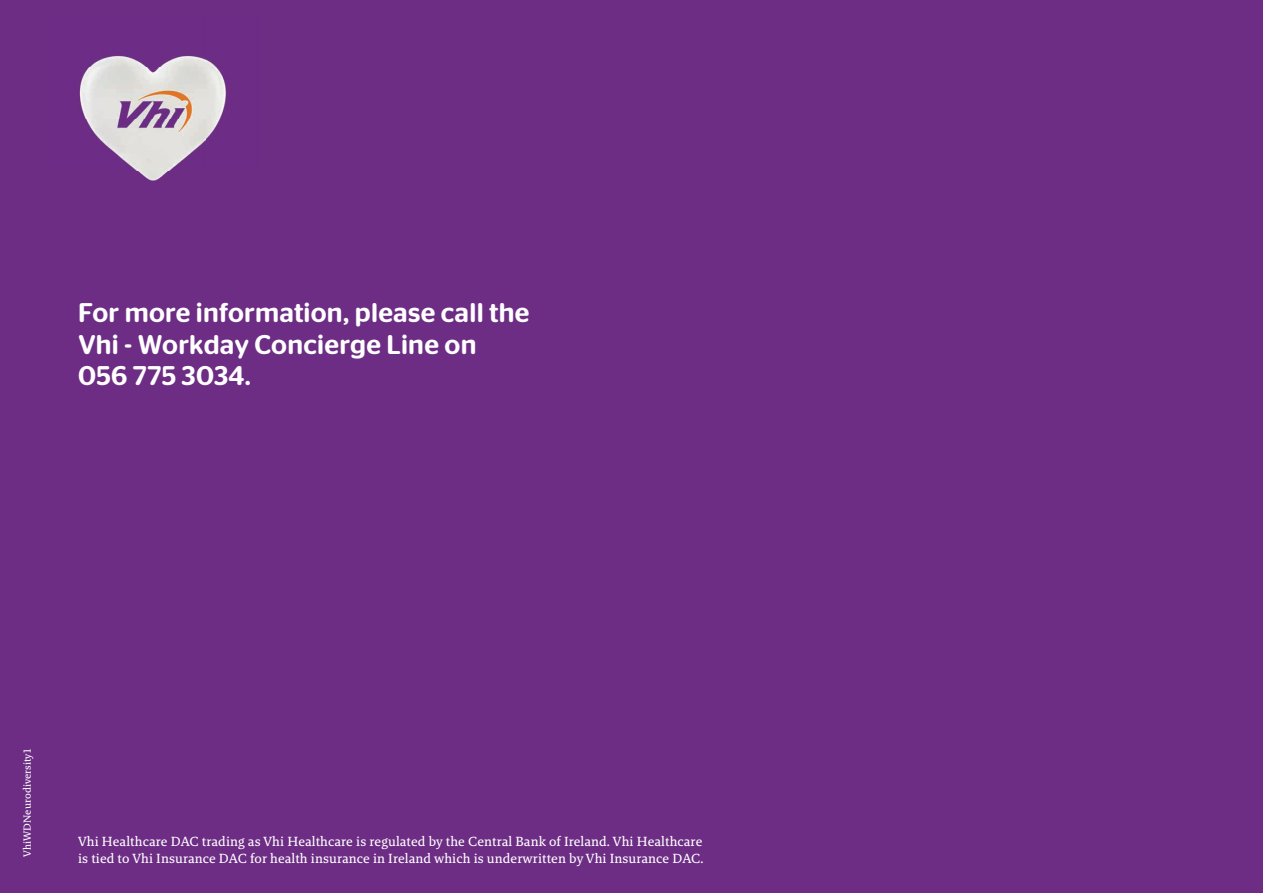
<style>
.page{position:relative;width:1263px;height:893px;background:#6d2d85}
.page>*{position:absolute;margin:0;border:0;box-sizing:border-box;transform-origin:0 0}
.t1{font:500 27px/31.5px "Stag Sans Round";letter-spacing:.01em;color:#fff}
.t2{font:13.5px/16.5px "Brando Text LF";letter-spacing:.005em;color:#fff}
.t3{font:10.5px "Brando Text LF";letter-spacing:.005em;color:#fff}
</style>
<div class="page">
<img style="left:79px;top:55px;width:147px;height:126px">
<h1 class="t1" style="left:78px;top:297px;width:453px">For more information, please call the<br>Vhi - Workday Concierge Line on<br>056 775 3034.</h1>
<p class="t3" style="left:20px;top:857px;width:109px;rotate:-90deg">VhiWDNeurodiversity1</p>
<p class="t2" style="left:78px;top:833px;width:627px">Vhi Healthcare DAC trading as Vhi Healthcare is regulated by the Central Bank of Ireland. Vhi Healthcare is tied to Vhi Insurance DAC for health insurance in Ireland which is underwritten by Vhi Insurance DAC.</p>
</div>
